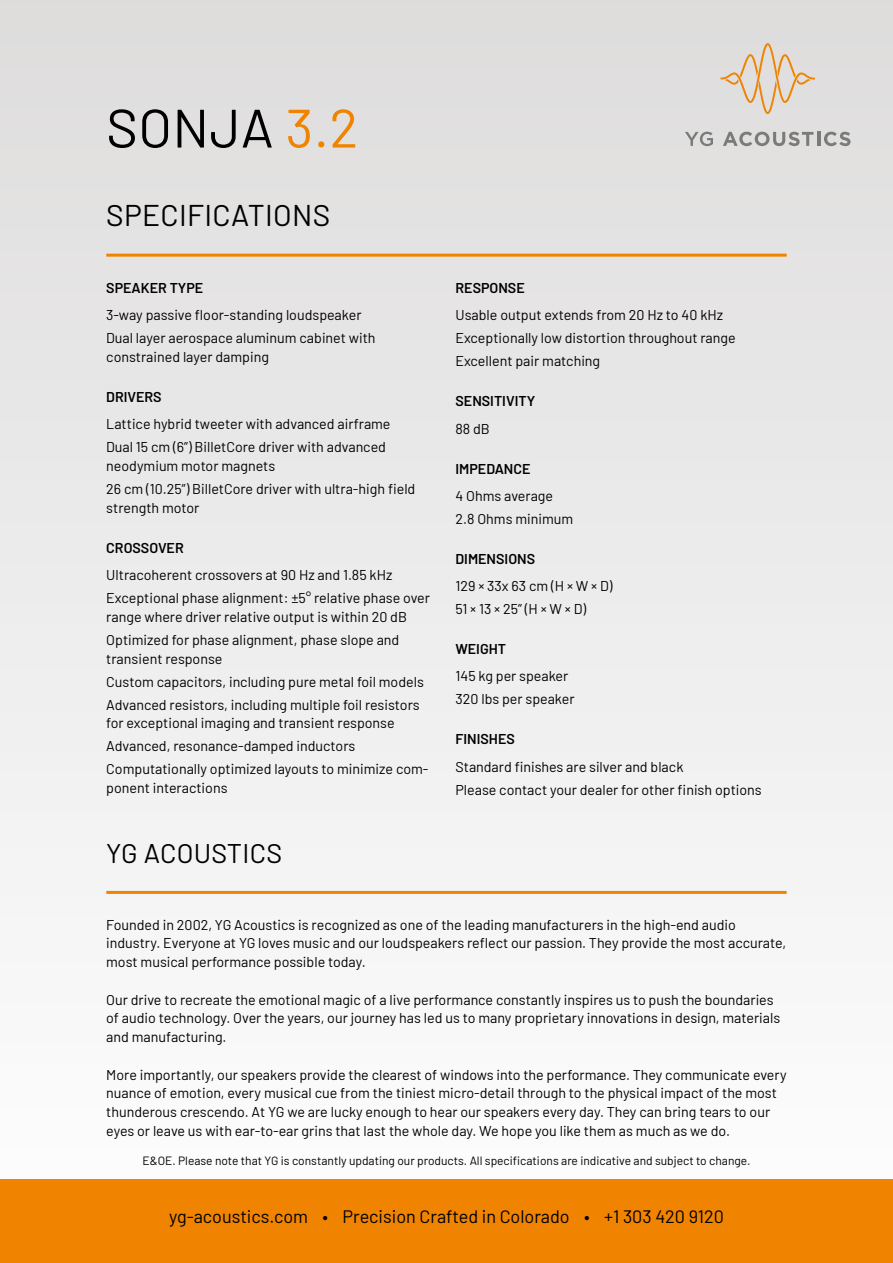
<style>
.page{position:relative;width:893px;height:1263px;background:#fff}
.page>*{position:absolute;margin:0;border:0;box-sizing:border-box;transform-origin:0 0}
.t1{font:54px "Barlow";letter-spacing:.01em;color:#000}
.t2{font:30px "Barlow";letter-spacing:.01em;color:#000}
.t3{font:27px "Barlow";letter-spacing:.01em;color:#000}
.t4{font:18px "Barlow";color:#000}
.t5{font:14.25px/23px "Barlow";color:#000}
.t6{font:600 14.25px "Barlow";color:#000}
.t7{font:12px "Barlow";color:#000}
.s1{color:#f08300}
</style>
<div class="page">
<div style="left:0;top:0;width:893px;height:1263px;background:linear-gradient(to bottom,#dedcdc,#fff)"></div>
<hr style="left:106px;top:254px;width:681px;height:3px;background:#f08300">
<hr style="left:106px;top:891px;width:681px;height:3px;background:#f08300">
<div style="left:0;top:1179px;width:893px;height:84px;background:#f08300"></div>
<svg style="left:721px;top:43px;width:94px;height:71px"></svg>
<svg style="left:685px;top:132px;width:28px;height:14px"></svg>
<svg style="left:723px;top:132px;width:90px;height:14px"></svg>
<hr style="left:817px;top:132px;width:3px;height:14px;background:#7d7b78">
<svg style="left:824px;top:132px;width:26px;height:14px"></svg>
<h1 class="t1" style="left:106px;top:89px;width:254px">SONJA <span class="s1">3.2</span></h1>
<h2 class="t2" style="left:106px;top:194px;width:225px">SPECIFICATIONS</h2>
<p class="t6" style="left:106px;top:277px;width:98px">SPEAKER TYPE</p>
<p class="t5" style="left:106px;top:303px;width:271px">3-way passive floor-standing loudspeaker<br>Dual layer aerospace aluminum cabinet with</p>
<p class="t5" style="left:106px;top:344px;width:164px">constrained layer damping</p>
<p class="t6" style="left:106px;top:386px;width:57px">DRIVERS</p>
<p class="t5" style="left:106px;top:412px;width:286px">Lattice hybrid tweeter with advanced airframe<br>Dual 15 cm (6”) BilletCore driver with advanced</p>
<p class="t5" style="left:106px;top:453px;width:311px">neodymium motor magnets<br>26 cm (10.25”) BilletCore driver with ultra-high field</p>
<p class="t5" style="left:106px;top:495px;width:95px">strength motor</p>
<p class="t6" style="left:106px;top:537px;width:79px">CROSSOVER</p>
<p class="t5" style="left:106px;top:562px;width:325px">Ultracoherent crossovers at 90 Hz and 1.85 kHz<br>Exceptional phase alignment: ±5° relative phase over</p>
<p class="t5" style="left:106px;top:604px;width:302px">range where driver relative output is within 20 dB<br>Optimized for phase alignment, phase slope and</p>
<p class="t5" style="left:106px;top:646px;width:319px">transient response<br>Custom capacitors, including pure metal foil models<br>Advanced resistors, including multiple foil resistors</p>
<p class="t5" style="left:106px;top:711px;width:324px">for exceptional imaging and transient response<br>Advanced, resonance-damped inductors<br>Computationally optimized layouts to minimize com-</p>
<p class="t5" style="left:106px;top:775px;width:123px">ponent interactions</p>
<h3 class="t3" style="left:106px;top:833px;width:177px">YG ACOUSTICS</h3>
<p class="t6" style="left:455px;top:277px;width:71px">RESPONSE</p>
<p class="t5" style="left:455px;top:303px;width:282px">Usable output extends from 20 Hz to 40 kHz<br>Exceptionally low distortion throughout range<br>Excellent pair matching</p>
<p class="t6" style="left:455px;top:391px;width:81px">SENSITIVITY</p>
<p class="t5" style="left:455px;top:416px;width:36px">88 dB</p>
<p class="t6" style="left:455px;top:458px;width:77px">IMPEDANCE</p>
<p class="t5" style="left:455px;top:483px;width:119px">4 Ohms average<br>2.8 Ohms minimum</p>
<p class="t6" style="left:455px;top:548px;width:81px">DIMENSIONS</p>
<p class="t5" style="left:455px;top:573px;width:159px">129 × 33x 63 cm (H × W × D)<br>51 × 13 × 25” (H × W × D)</p>
<p class="t6" style="left:455px;top:639px;width:52px">WEIGHT</p>
<p class="t5" style="left:455px;top:664px;width:121px">145 kg per speaker<br>320 lbs per speaker</p>
<p class="t6" style="left:455px;top:729px;width:61px">FINISHES</p>
<p class="t5" style="left:455px;top:754px;width:308px">Standard finishes are silver and black<br>Please contact your dealer for other finish options</p>
<p class="t5" style="left:106px;top:914px;width:681px;line-height:18.8px">Founded in 2002, YG Acoustics is recognized as one of the leading manufacturers in the high-end audio industry. Everyone at YG loves music and our loudspeakers reflect our passion. They provide the most accurate, most musical performance possible today.</p>
<p class="t5" style="left:106px;top:989px;width:675px;line-height:18.8px">Our drive to recreate the emotional magic of a live performance constantly inspires us to push the boundaries of audio technology. Over the years, our journey has led us to many proprietary innovations in design, materials and manufacturing.</p>
<p class="t5" style="left:106px;top:1064px;width:682px;line-height:18.8px">More importantly, our speakers provide the clearest of windows into the performance. They communicate every nuance of emotion, every musical cue from the tiniest micro-detail through to the physical impact of the most thunderous crescendo. At YG we are lucky enough to hear our speakers every day. They can bring tears to our eyes or leave us with ear-to-ear grins that last the whole day. We hope you like them as much as we do.</p>
<p class="t7" style="left:143px;top:1152px;width:609px">E&amp;OE. Please note that YG is constantly updating our products. All specifications are indicative and subject to change.</p>
<p class="t4" style="left:169px;top:1204px;width:556px">yg-acoustics.com • Precision Crafted in Colorado • +1 303 420 9120</p>
</div>
